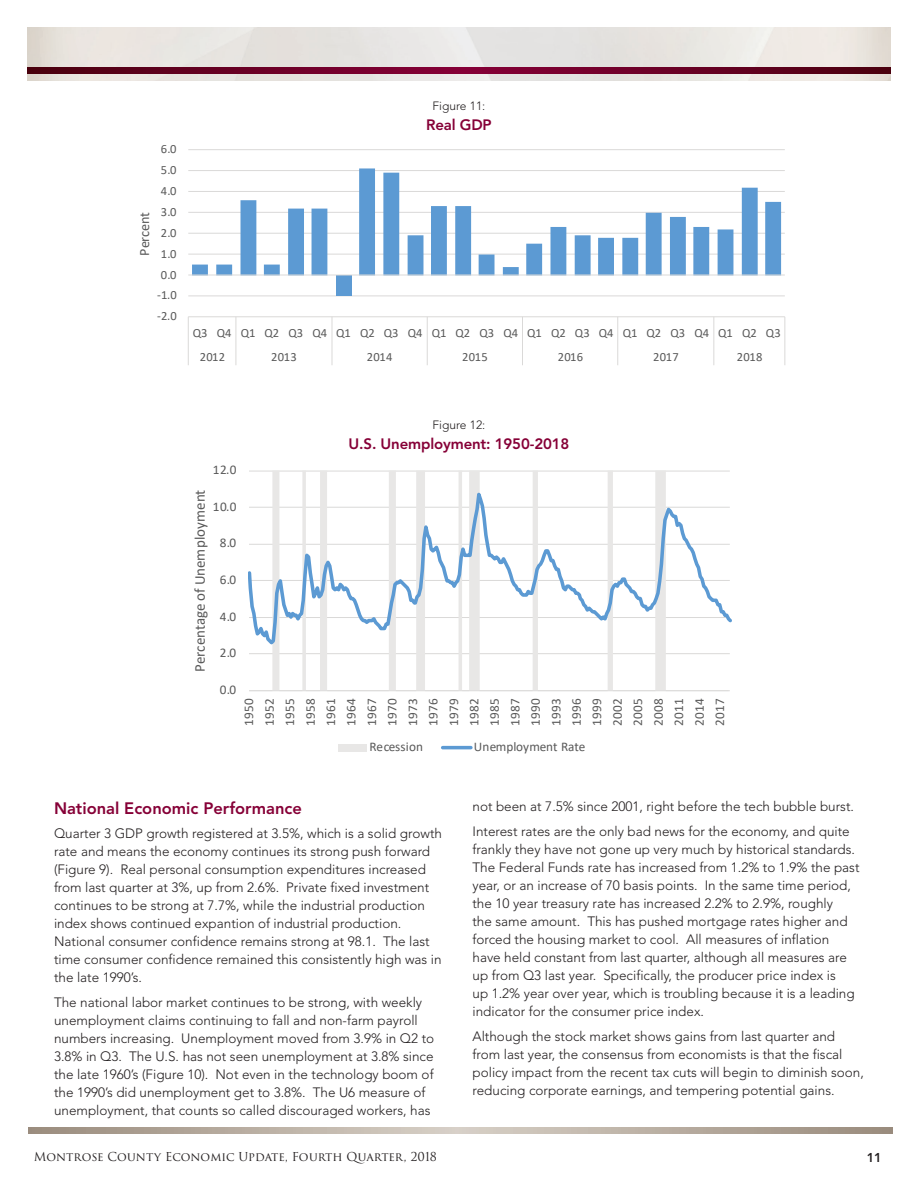
<style>
.page{position:relative;width:918px;height:1188px;background:#fff}
.page>*{position:absolute;margin:0;border:0;box-sizing:border-box;transform-origin:0 0}
.t1{font:800 16.5px "Avenir";color:#860037}
.t2{font:800 15px "Avenir";letter-spacing:-.01em;color:#860037}
.t3{font:15px "Calibri";letter-spacing:.005em;color:#595959}
.t4{font:14.25px "Calibri";letter-spacing:-.005em;color:#595959}
.t5{font:300 13.5px/18px "Avenir";color:#231f20}
.t6{font:13.2px/20.4px "Calibri";letter-spacing:.02em;color:#595959;text-align:justify}
.t7{font:13.2px "Calibri";color:#595959}
.t8{font:800 12.75px "Avenir";color:#231f20}
.t9{font:12.6px/24.3px "Calibri";letter-spacing:-.005em;color:#595959}
.t10{font:12px "Trajan Pro 3";color:#231f20}
.t11{font:300 12px "Avenir";color:#231f20}
</style>
<div class="page">
<img style="left:27px;top:27px;width:864px;height:54px">
<svg style="left:27px;top:68px;width:864px;height:6px;background:#680023"></svg>
<svg style="left:28px;top:1128px;width:864px;height:6px;background:#b8ada1"></svg>
<hr style="left:188px;top:316px;width:597px;height:1px;background:#dad9d8">
<hr style="left:188px;top:295px;width:597px;height:1px;background:#dad9d8">
<hr style="left:188px;top:254px;width:597px;height:1px;background:#dad9d8">
<hr style="left:188px;top:233px;width:597px;height:1px;background:#dad9d8">
<hr style="left:188px;top:212px;width:597px;height:1px;background:#dad9d8">
<hr style="left:188px;top:191px;width:597px;height:1px;background:#dad9d8">
<hr style="left:188px;top:170px;width:597px;height:1px;background:#dad9d8">
<hr style="left:188px;top:149px;width:597px;height:1px;background:#dad9d8">
<div style="left:336px;top:275px;width:16px;height:21px;background:#5c9ad3"></div>
<svg style="left:192px;top:168px;width:589px;height:107px"></svg>
<hr style="left:188px;top:275px;width:597px;height:1px;background:#dad9d8">
<svg style="left:188px;top:317px;width:1px;height:48px"></svg>
<svg style="left:235px;top:317px;width:1px;height:48px"></svg>
<svg style="left:332px;top:317px;width:1px;height:48px"></svg>
<svg style="left:427px;top:317px;width:1px;height:48px"></svg>
<svg style="left:522px;top:317px;width:1px;height:48px"></svg>
<svg style="left:617px;top:317px;width:1px;height:48px"></svg>
<svg style="left:713px;top:317px;width:1px;height:48px"></svg>
<svg style="left:784px;top:317px;width:1px;height:48px"></svg>
<hr style="left:249px;top:653px;width:481px;height:1px;background:#dad9d8">
<hr style="left:249px;top:471px;width:481px;height:1px;background:#dad9d8">
<svg style="left:249px;top:471px;width:480px;height:219px"></svg>
<hr style="left:249px;top:690px;width:481px;height:1px;background:#dad9d8">
<svg style="left:249px;top:478px;width:482px;height:170px"></svg>
<div style="left:339px;top:744px;width:28px;height:7px;background:#e8e7e6"></div>
<hr style="left:443px;top:746px;width:28px;height:3px;background:#5c9ad3">
<p class="t4" style="left:135px;top:256px;width:46px;rotate:-90deg">Percent</p>
<p class="t9" style="left:161px;top:136px;width:17px">6.0</p>
<p class="t9" style="left:161px;top:157px;width:17px">5.0</p>
<p class="t9" style="left:161px;top:178px;width:17px">4.0</p>
<p class="t9" style="left:161px;top:199px;width:17px">3.0</p>
<p class="t9" style="left:161px;top:220px;width:17px">2.0</p>
<p class="t9" style="left:161px;top:241px;width:17px">1.0</p>
<p class="t9" style="left:161px;top:262px;width:17px">0.0</p>
<p class="t9" style="left:157px;top:283px;width:21px">-1.0</p>
<p class="t9" style="left:157px;top:304px;width:21px">-2.0</p>
<p class="t11" style="left:433px;top:99px;width:54px">Figure 11:</p>
<p class="t2" style="left:426px;top:116px;width:67px">Real GDP</p>
<p class="t9" style="left:200px;top:320px;width:582px;text-indent:-7px">Q3 Q4 Q1 Q2 Q3 Q4 Q1 Q2 Q3 Q4 Q1 Q2 Q3 Q4 Q1 Q2 Q3 Q4 Q1 Q2 Q3 Q4 Q1 Q2 Q3<br>2012</p>
<p class="t9" style="left:271px;top:344px;width:27px">2013</p>
<p class="t9" style="left:367px;top:344px;width:27px">2014</p>
<p class="t9" style="left:462px;top:344px;width:27px">2015</p>
<p class="t9" style="left:558px;top:344px;width:27px">2016</p>
<p class="t9" style="left:653px;top:344px;width:27px">2017</p>
<p class="t9" style="left:737px;top:344px;width:27px">2018</p>
<p class="t6" style="left:213px;top:459px;width:25px">12.0</p>
<p class="t3" style="left:189px;top:672px;width:184px;rotate:-90deg">Percentage of Unemployment</p>
<p class="t6" style="left:213px;top:496px;width:25px">10.0</p>
<p class="t6" style="left:220px;top:533px;width:18px">8.0</p>
<p class="t6" style="left:220px;top:569px;width:18px">6.0</p>
<p class="t6" style="left:220px;top:606px;width:18px">4.0</p>
<p class="t6" style="left:220px;top:642px;width:18px">2.0</p>
<p class="t6" style="left:220px;top:679px;width:18px">0.0</p>
<p class="t11" style="left:433px;top:418px;width:54px">Figure 12:</p>
<p class="t2" style="left:349px;top:434px;width:222px">U.S. Unemployment: 1950-2018</p>
<p class="t6" style="left:238px;top:726px;width:29px;rotate:-90deg">1950<br>1952<br>1955<br>1958<br>1961<br>1964<br>1967<br>1970<br>1973<br>1976<br>1979<br>1982<br>1985<br>1987<br>1990<br>1993<br>1996<br>1999<br>2002<br>2005<br>2008<br>2011<br>2014<br>2017</p>
<p class="t6" style="left:370px;top:736px;width:55px">Recession</p>
<p class="t7" style="left:474px;top:738px;width:113px">Unemployment Rate</p>
<p class="t1" style="left:54px;top:798px;width:250px">National Economic Performance</p>
<p class="t5" style="left:54px;top:825px;width:390px">Quarter 3 GDP growth registered at 3.5%, which is a solid growth rate and means the economy continues its strong push forward (Figure 9). Real personal consumption expenditures increased from last quarter at 3%, up from 2.6%. Private fixed investment continues to be strong at 7.7%, while the industrial production index shows continued expantion of industrial production.<br>National consumer confidence remains strong at 98.1. The last time consumer confidence remained this consistently high was in the late 1990’s.</p>
<p class="t5" style="left:54px;top:994px;width:382px">The national labor market continues to be strong, with weekly unemployment claims continuing to fall and non-farm payroll numbers increasing. Unemployment moved from 3.9% in Q2 to 3.8% in Q3. The U.S. has not seen unemployment at 3.8% since the late 1960’s (Figure 10). Not even in the technology boom of the 1990’s did unemployment get to 3.8%. The U6 measure of unemployment, that counts so called discouraged workers, has</p>
<p class="t5" style="left:472px;top:794px;width:383px;line-height:24.8px">not been at 7.5% since 2001, right before the tech bubble burst.<br>Interest rates are the only bad news for the economy, and quite</p>
<p class="t5" style="left:472px;top:841px;width:389px">frankly they have not gone up very much by historical standards.<br>The Federal Funds rate has increased from 1.2% to 1.9% the past year, or an increase of 70 basis points. In the same time period, the 10 year treasury rate has increased 2.2% to 2.9%, roughly<br>the same amount. This has pushed mortgage rates higher and forced the housing market to cool. All measures of inflation have held constant from last quarter, although all measures are up from Q3 last year. Specifically, the producer price index is<br>up 1.2% year over year, which is troubling because it is a leading indicator for the consumer price index.</p>
<p class="t5" style="left:472px;top:1027px;width:393px">Although the stock market shows gains from last quarter and from last year, the consensus from economists is that the fiscal policy impact from the recent tax cuts will begin to diminish soon, reducing corporate earnings, and tempering potential gains.</p>
<p class="t10" style="left:34px;top:1148px;width:405px">Montrose County Economic Update, Fourth Quarter, 2018</p>
<p class="t8" style="left:867px;top:1150px;width:17px">11</p>
</div>
